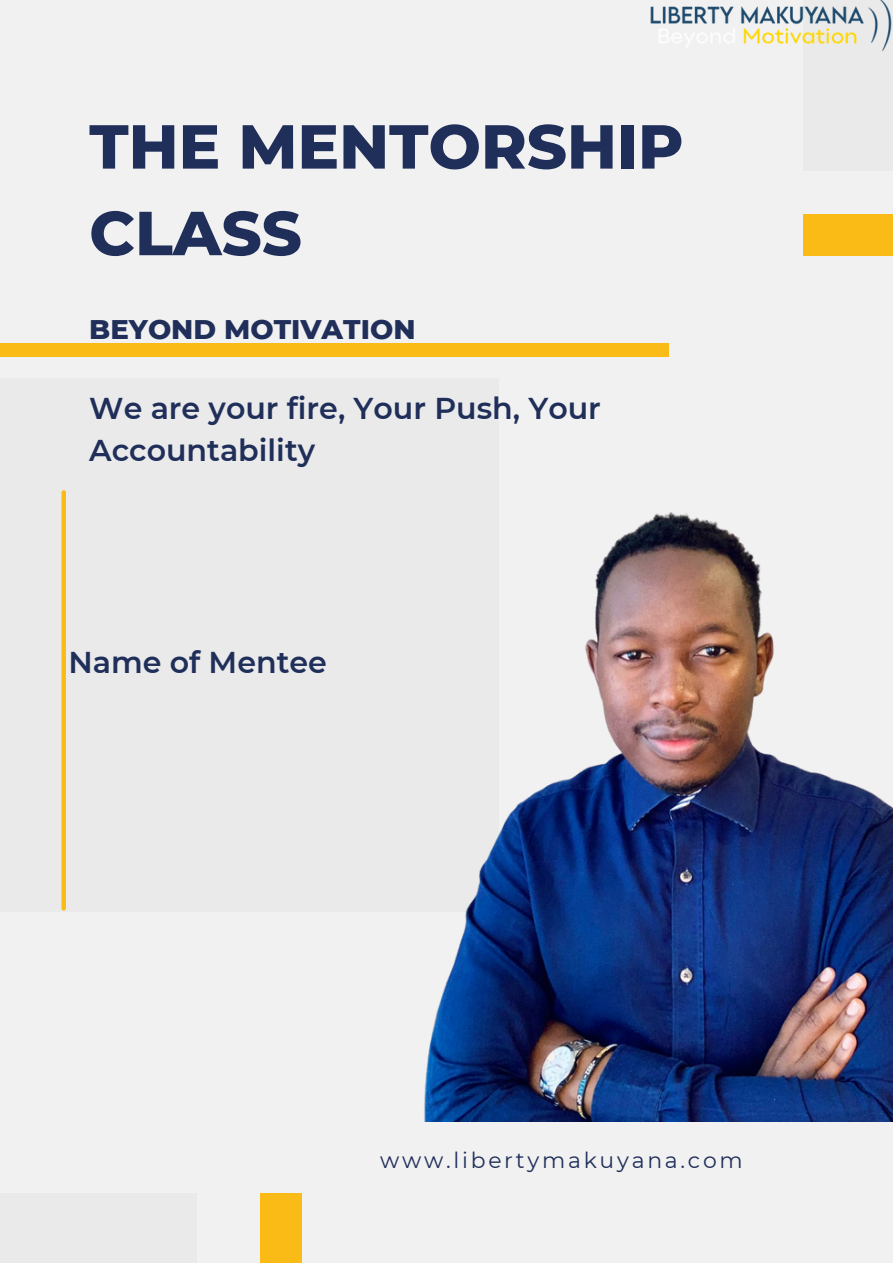
<style>
.page{position:relative;width:893px;height:1264px;background:#fff}
.page>*{position:absolute;margin:0;border:0;box-sizing:border-box;transform-origin:0 0}
.t1{font:800 61.95px/86.6px "Montserrat";color:#202f5a}
.t2{font:600 30.15px/41.5px "Montserrat";color:#202f5a}
.t3{font:800 27.45px "Montserrat";color:#202f5a}
.t4{font:21.9px "Montserrat";letter-spacing:.125em;color:#202f5a}
</style>
<div class="page">
<div style="left:0;top:0;width:892px;height:1262px;background:#f1f1f1"></div>
<div style="left:0;top:378px;width:498px;height:533px;background:#eaeaea"></div>
<div style="left:0;top:1192px;width:196px;height:70px;background:#eaeaea"></div>
<div style="left:803px;top:214px;width:89px;height:41px;background:#fabb17"></div>
<div style="left:0;top:343px;width:668px;height:13px;background:#fabb17"></div>
<div style="left:260px;top:1192px;width:41px;height:70px;background:#fabb17"></div>
<img style="left:424px;top:512px;width:468px;height:608px">
<div style="left:61px;top:492px;width:5px;height:416px;background:#fabb17"></div>
<img style="left:650px;top:0;width:242px;height:52px">
<h1 class="t1" style="left:89px;top:103px;width:595px">THE MENTORSHIP<br>CLASS</h1>
<p class="t3" style="left:89px;top:313px;width:328px">BEYOND MOTIVATION</p>
<p class="t2" style="left:89px;top:387px;width:513px">We are your fire, Your Push, Your<br>Accountability</p>
<p class="t2" style="left:68px;top:641px;width:260px">Name of Mentee</p>
<p class="t4" style="left:380px;top:1146px;width:364px">www.libertymakuyana.com</p>
</div>
